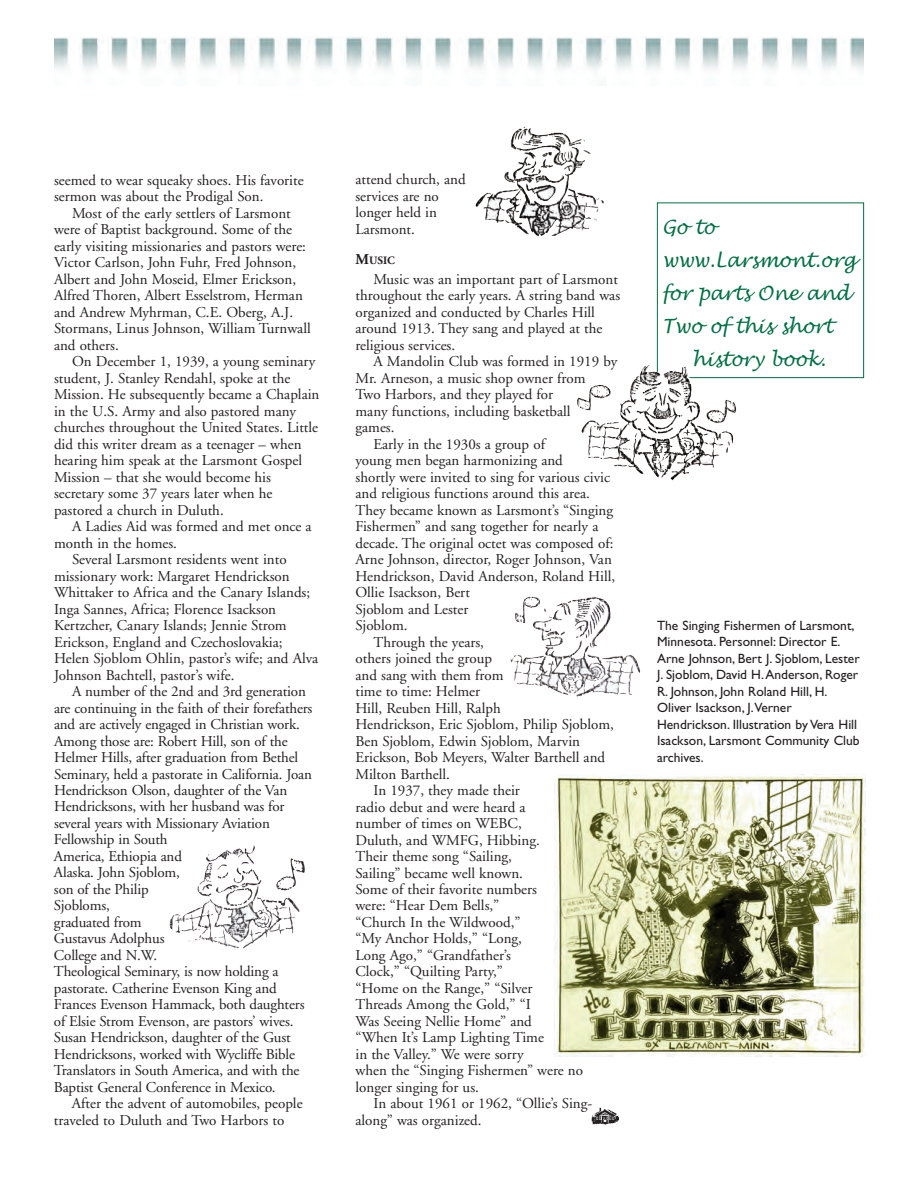
<style>
.page{position:relative;width:918px;height:1188px;background:#fff}
.page>*{position:absolute;margin:0;border:0;box-sizing:border-box;transform-origin:0 0}
.t1{font:italic 19.5px "Lucida Handwriting";color:#016f45;scale:.95 1}
.t2{font:15px/16.5px "Adobe Garamond";color:#231f20}
.t3{font:13.5px/16.5px "Gill Sans";color:#231f20}
.t4{font:700 11.25px "Adobe Garamond";color:#231f20}
.s1{font-size:15px}
</style>
<div class="page">
<img style="left:54px;top:36px;width:810px;height:35px">
<div style="left:657px;top:202px;width:207px;height:176px;border:1px solid #016f45"></div>
<img style="left:554px;top:774px;width:311px;height:282px">
<img style="left:210px;top:885px;width:73px;height:63px">
<img style="left:509px;top:127px;width:76px;height:58px">
<img style="left:520px;top:596px;width:91px;height:54px">
<img style="left:592px;top:1108px;width:27px;height:16px">
<svg style="left:662px;top:371px;width:29px;height:10px"></svg>
<img style="left:602px;top:365px;width:60px;height:83px">
<p class="t2" style="left:54px;top:173px;width:251px">seemed to wear squeaky shoes. His favorite sermon was about the Prodigal Son.</p>
<p class="t2" style="left:54px;top:206px;width:258px;text-indent:18px">Most of the early settlers of Larsmont were of Baptist background. Some of the early visiting missionaries and pastors were:<br>Victor Carlson, John Fuhr, Fred Johnson, Albert and John Moseid, Elmer Erickson, Alfred Thoren, Albert Esselstrom, Herman and Andrew Myhrman, C.E. Oberg, A.J.<br>Stormans, Linus Johnson, William Turnwall and others.</p>
<p class="t2" style="left:54px;top:354px;width:267px;text-indent:18px">On December 1, 1939, a young seminary student, J. Stanley Rendahl, spoke at the Mission. He subsequently became a Chaplain in the U.S. Army and also pastored many churches throughout the United States. Little did this writer dream as a teenager – when hearing him speak at the Larsmont Gospel Mission – that she would become his secretary some 37 years later when he pastored a church in Duluth.</p>
<p class="t2" style="left:72px;top:519px;width:241px">A Ladies Aid was formed and met once a</p>
<p class="t2" style="left:54px;top:536px;width:125px">month in the homes.</p>
<p class="t2" style="left:72px;top:552px;width:216px">Several Larsmont residents went into</p>
<p class="t2" style="left:54px;top:569px;width:237px">missionary work: Margaret Hendrickson</p>
<p class="t2" style="left:54px;top:585px;width:258px">Whittaker to Africa and the Canary Islands;</p>
<p class="t2" style="left:54px;top:602px;width:224px">Inga Sannes, Africa; Florence Isackson</p>
<p class="t2" style="left:54px;top:618px;width:234px">Kertzcher, Canary Islands; Jennie Strom</p>
<p class="t2" style="left:54px;top:635px;width:230px">Erickson, England and Czechoslovakia;</p>
<p class="t2" style="left:54px;top:651px;width:266px">Helen Sjoblom Ohlin, pastor’s wife; and Alva</p>
<p class="t2" style="left:54px;top:668px;width:182px">Johnson Bachtell, pastor’s wife.</p>
<p class="t2" style="left:72px;top:684px;width:235px">A number of the 2nd and 3rd generation</p>
<p class="t2" style="left:54px;top:701px;width:260px">are continuing in the faith of their forefathers</p>
<p class="t2" style="left:54px;top:717px;width:247px">and are actively engaged in Christian work.</p>
<p class="t2" style="left:54px;top:734px;width:235px">Among those are: Robert Hill, son of the</p>
<p class="t2" style="left:54px;top:750px;width:246px">Helmer Hills, after graduation from Bethel</p>
<p class="t2" style="left:54px;top:767px;width:259px">Seminary, held a pastorate in California. Joan</p>
<p class="t2" style="left:54px;top:783px;width:235px">Hendrickson Olson, daughter of the Van</p>
<p class="t2" style="left:54px;top:800px;width:232px">Hendricksons, with her husband was for</p>
<p class="t2" style="left:54px;top:816px;width:217px">several years with Missionary Aviation</p>
<p class="t2" style="left:54px;top:833px;width:115px">Fellowship in South</p>
<p class="t2" style="left:54px;top:849px;width:130px">America, Ethiopia and</p>
<p class="t2" style="left:54px;top:866px;width:128px">Alaska. John Sjoblom,</p>
<p class="t2" style="left:54px;top:882px;width:96px">son of the Philip</p>
<p class="t2" style="left:54px;top:899px;width:57px">Sjobloms,</p>
<p class="t2" style="left:54px;top:915px;width:89px">graduated from</p>
<p class="t2" style="left:54px;top:932px;width:112px">Gustavus Adolphus</p>
<p class="t2" style="left:54px;top:948px;width:105px">College and N.W.</p>
<p class="t2" style="left:54px;top:965px;width:226px">Theological Seminary, is now holding a</p>
<p class="t2" style="left:54px;top:981px;width:224px">pastorate. Catherine Evenson King and</p>
<p class="t2" style="left:54px;top:998px;width:252px">Frances Evenson Hammack, both daughters</p>
<p class="t2" style="left:54px;top:1014px;width:241px">of Elsie Strom Evenson, are pastors’ wives.</p>
<p class="t2" style="left:54px;top:1031px;width:238px">Susan Hendrickson, daughter of the Gust</p>
<p class="t2" style="left:54px;top:1047px;width:243px">Hendricksons, worked with Wycliffe Bible</p>
<p class="t2" style="left:54px;top:1064px;width:247px">Translators in South America, and with the</p>
<p class="t2" style="left:54px;top:1080px;width:223px">Baptist General Conference in Mexico.</p>
<p class="t2" style="left:72px;top:1097px;width:232px">After the advent of automobiles, people</p>
<p class="t2" style="left:54px;top:1113px;width:232px">traveled to Duluth and Two Harbors to</p>
<p class="t2" style="left:355px;top:173px;width:112px">attend church, and services are no longer held in<br>Larsmont.</p>
<p class="t4" style="left:355px;top:256px;width:41px"><span class="s1">M</span>USIC</p>
<p class="t2" style="left:356px;top:272px;width:266px;text-indent:18px">Music was an important part of Larsmont throughout the early years. A string band was organized and conducted by Charles Hill around 1913. They sang and played at the religious services.</p>
<p class="t2" style="left:374px;top:354px;width:245px">A Mandolin Club was formed in 1919 by</p>
<p class="t2" style="left:356px;top:371px;width:232px">Mr. Arneson, a music shop owner from</p>
<p class="t2" style="left:356px;top:387px;width:199px">Two Harbors, and they played for</p>
<p class="t2" style="left:356px;top:404px;width:217px">many functions, including basketball</p>
<p class="t2" style="left:356px;top:420px;width:41px">games.</p>
<p class="t2" style="left:374px;top:437px;width:173px">Early in the 1930s a group of</p>
<p class="t2" style="left:356px;top:453px;width:209px">young men began harmonizing and</p>
<p class="t2" style="left:356px;top:470px;width:256px">shortly were invited to sing for various civic</p>
<p class="t2" style="left:356px;top:486px;width:236px">and religious functions around this area.</p>
<p class="t2" style="left:356px;top:503px;width:259px">They became known as Larsmont’s “Singing</p>
<p class="t2" style="left:356px;top:519px;width:244px">Fishermen” and sang together for nearly a</p>
<p class="t2" style="left:356px;top:536px;width:259px">decade. The original octet was composed of:</p>
<p class="t2" style="left:356px;top:552px;width:258px">Arne Johnson, director, Roger Johnson, Van</p>
<p class="t2" style="left:356px;top:569px;width:261px">Hendrickson, David Anderson, Roland Hill,</p>
<p class="t2" style="left:356px;top:585px;width:116px">Ollie Isackson, Bert</p>
<p class="t2" style="left:356px;top:602px;width:114px">Sjoblom and Lester</p>
<p class="t2" style="left:356px;top:618px;width:54px">Sjoblom.</p>
<p class="t2" style="left:374px;top:635px;width:112px">Through the years,</p>
<p class="t2" style="left:356px;top:651px;width:138px">others joined the group</p>
<p class="t2" style="left:356px;top:668px;width:150px">and sang with them from</p>
<p class="t2" style="left:356px;top:684px;width:126px">time to time: Helmer</p>
<p class="t2" style="left:356px;top:701px;width:147px">Hill, Reuben Hill, Ralph</p>
<p class="t2" style="left:356px;top:717px;width:260px">Hendrickson, Eric Sjoblom, Philip Sjoblom,</p>
<p class="t2" style="left:356px;top:734px;width:226px">Ben Sjoblom, Edwin Sjoblom, Marvin</p>
<p class="t2" style="left:356px;top:750px;width:251px">Erickson, Bob Meyers, Walter Barthell and</p>
<p class="t2" style="left:356px;top:767px;width:96px">Milton Barthell.</p>
<p class="t2" style="left:374px;top:783px;width:148px">In 1937, they made their</p>
<p class="t2" style="left:356px;top:800px;width:172px">radio debut and were heard a</p>
<p class="t2" style="left:356px;top:816px;width:168px">number of times on WEBC,</p>
<p class="t2" style="left:356px;top:833px;width:186px">Duluth, and WMFG, Hibbing.</p>
<p class="t2" style="left:356px;top:849px;width:158px">Their theme song “Sailing,</p>
<p class="t2" style="left:356px;top:866px;width:169px">Sailing” became well known.</p>
<p class="t2" style="left:356px;top:882px;width:183px">Some of their favorite numbers</p>
<p class="t2" style="left:356px;top:899px;width:145px">were: “Hear Dem Bells,”</p>
<p class="t2" style="left:356px;top:915px;width:167px">“Church In the Wildwood,”</p>
<p class="t2" style="left:356px;top:932px;width:168px">“My Anchor Holds,” “Long,</p>
<p class="t2" style="left:356px;top:948px;width:157px">Long Ago,” “Grandfather’s</p>
<p class="t2" style="left:356px;top:965px;width:149px">Clock,” “Quilting Party,”</p>
<p class="t2" style="left:356px;top:981px;width:178px">“Home on the Range,” “Silver</p>
<p class="t2" style="left:356px;top:998px;width:177px">Threads Among the Gold,” “I</p>
<p class="t2" style="left:356px;top:1014px;width:178px">Was Seeing Nellie Home” and</p>
<p class="t2" style="left:356px;top:1031px;width:190px">“When It’s Lamp Lighting Time</p>
<p class="t2" style="left:356px;top:1047px;width:170px">in the Valley.” We were sorry</p>
<p class="t2" style="left:356px;top:1064px;width:229px">when the “Singing Fishermen” were no</p>
<p class="t2" style="left:356px;top:1080px;width:125px">longer singing for us.</p>
<p class="t2" style="left:374px;top:1097px;width:220px">In about 1961 or 1962, “Ollie’s Sing-</p>
<p class="t2" style="left:356px;top:1113px;width:128px">along” was organized.</p>
<h1 class="t1" style="left:662px;top:216px;width:57px">Go to</h1>
<h1 class="t1" style="left:662px;top:249px;width:205px">www.Larsmont.org</h1>
<h1 class="t1" style="left:662px;top:282px;width:199px">for parts One and</h1>
<h1 class="t1" style="left:662px;top:315px;width:181px">Two of this short</h1>
<h1 class="t1" style="left:692px;top:348px;width:142px">history book.</h1>
<p class="t3" style="left:657px;top:618px;width:204px">The Singing Fishermen of Larsmont,<br>Minnesota. Personnel: Director E.<br>Arne Johnson, Bert J. Sjoblom, Lester<br>J. Sjoblom, David H. Anderson, Roger<br>R. Johnson, John Roland Hill, H.<br>Oliver Isackson, J.Verner<br>Hendrickson. Illustration by Vera Hill<br>Isackson, Larsmont Community Club archives.</p>
</div>
